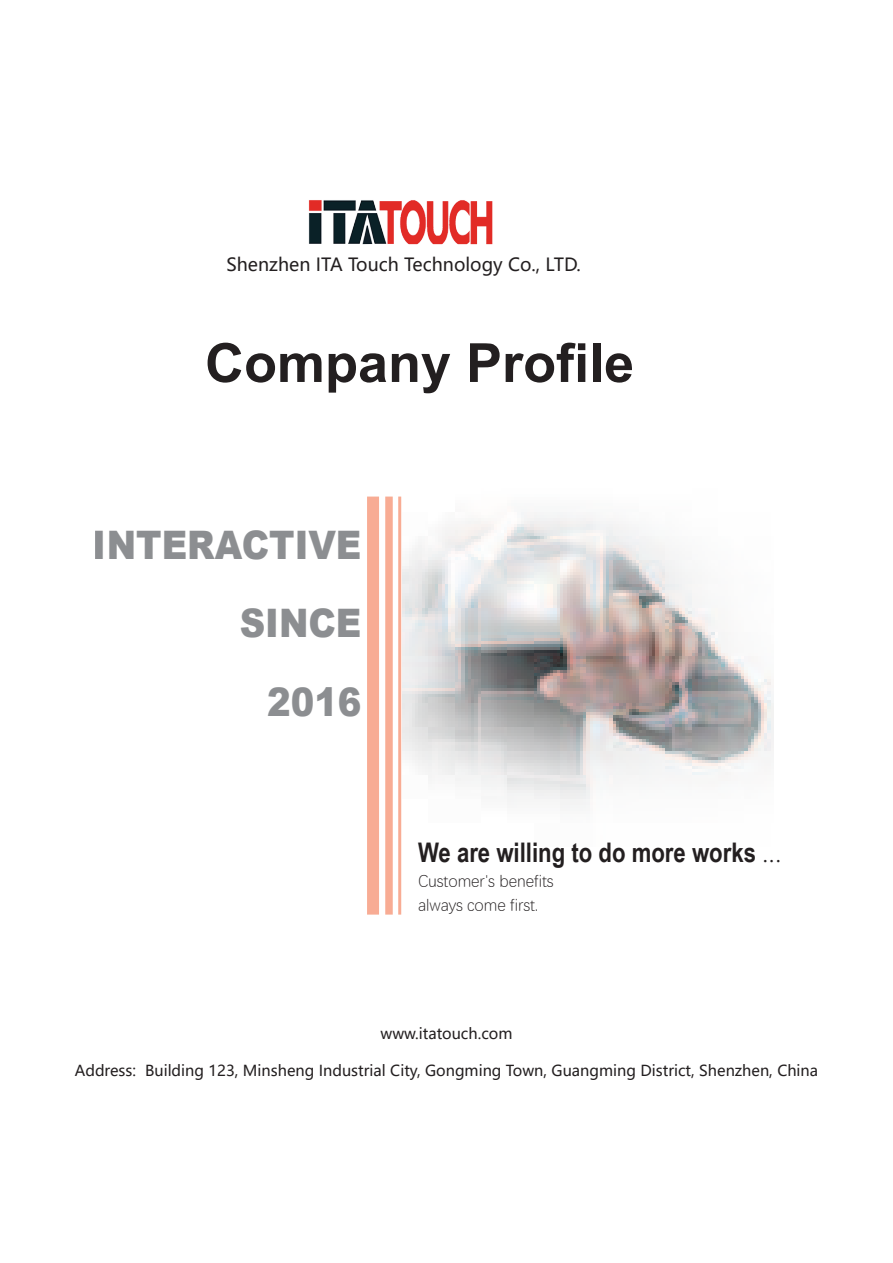
<style>
.page{position:relative;width:893px;height:1263px;background:#fff}
.page>*{position:absolute;margin:0;border:0;box-sizing:border-box;transform-origin:0 0}
.t1{font:700 54px "Arial";color:#231f20}
.t2{font:900 39.3px/78.6px "Arial";color:#808285;text-align:right;scale:.9 1}
.t3{font:700 27px "Arial Narrow";color:#231f20}
.t4{font:18px "Microsoft Ya Hei UI";color:#231f20}
.t5{font:300 16.5px/24px "Deng Xian";color:#231f20}
.t6{font:15px "Microsoft Ya Hei UI";color:#231f20}
.s1{font-family:"Adobe Song Std";font-weight:300}
</style>
<div class="page">
<img style="left:308px;top:200px;width:185px;height:45px">
<hr style="left:398px;top:497px;width:3px;height:418px;background:#f15929">
<div style="left:385px;top:497px;width:8px;height:418px;background:#f8ac94"></div>
<div style="left:367px;top:497px;width:12px;height:418px;background:#f8ac94"></div>
<img style="left:403px;top:512px;width:370px;height:296px">
<p class="t4" style="left:227px;top:252px;width:356px">Shenzhen ITA Touch Technology Co., LTD.</p>
<h1 class="t1" style="left:205px;top:325px;width:431px">Company Profile</h1>
<h2 class="t2" style="left:93px;top:504px;width:300px">INTERACTIVE<br>SINCE<br>2016</h2>
<h3 class="t3" style="left:418px;top:832px;width:365px">We are willing to do more works <span class="s1">...</span></h3>
<p class="t5" style="left:418px;top:868px;width:137px">Customer's benefits always come first.</p>
<p class="t6" style="left:380px;top:1024px;width:133px">www.itatouch.com</p>
<p class="t6" style="left:75px;top:1060px;width:745px">Address: Building 123, Minsheng Industrial City, Gongming Town, Guangming District, Shenzhen, China</p>
</div>
